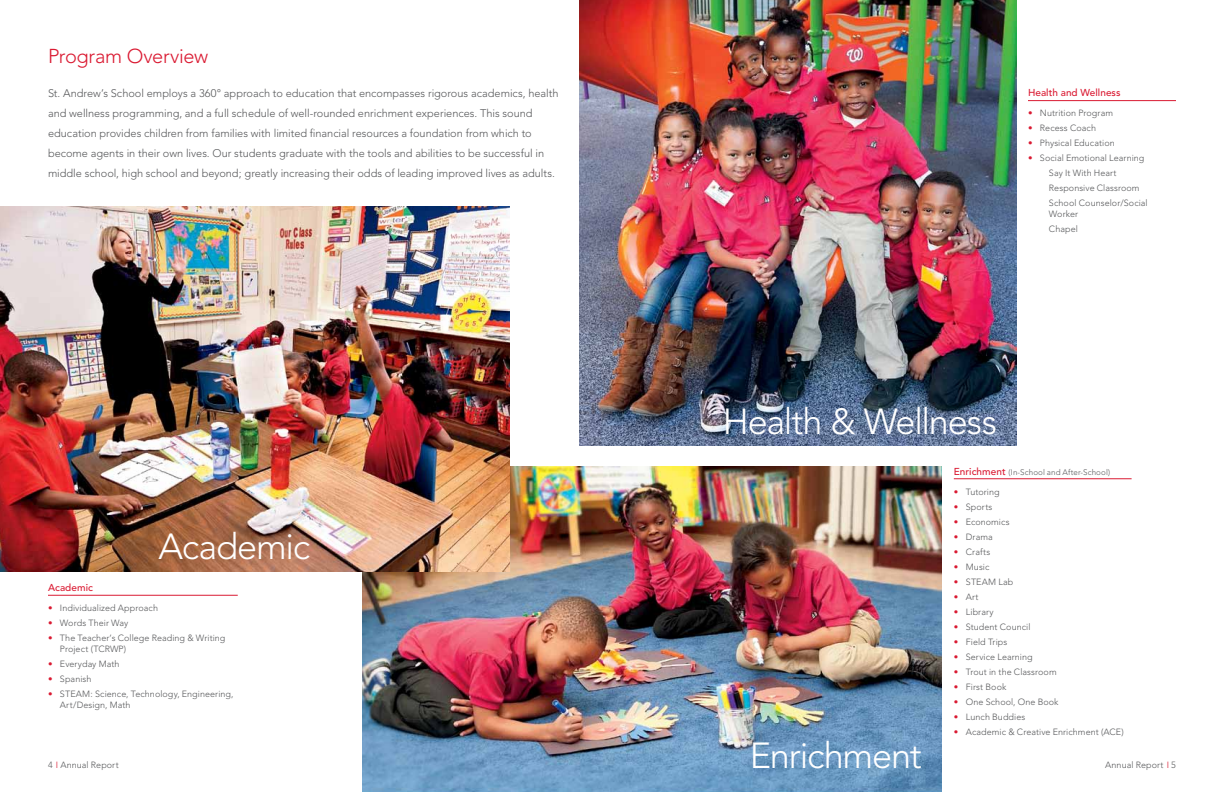
<style>
.page{position:relative;width:1224px;height:792px;background:#fff}
.page>*{position:absolute;margin:0;border:0;box-sizing:border-box;transform-origin:0 0}
.t1{font:300 36px "Avenir";letter-spacing:-.03em;color:#fff}
.t2{font:300 20px "Avenir";letter-spacing:-.015em;color:#da1a32}
.t3{font:300 11px/20px "Avenir";letter-spacing:-.005em;color:#58595b}
.t4{font:500 10px "Avenir LT Std";letter-spacing:.005em;color:#da1a32}
.t5{font:300 9px/15px "Avenir";letter-spacing:.005em;color:#58595b}
.t6{font:300 8px "Avenir";letter-spacing:.01em;color:#58595b}
.s1{color:#da1a32}
.s2{font-family:"Avenir LT Std";font-weight:500;font-size:10px;color:#da1a32}
</style>
<div class="page">
<img style="left:362px;top:467px;width:580px;height:325px">
<img style="left:580px;top:0;width:436px;height:445px">
<hr style="left:48px;top:595px;width:190px;height:1px;background:#da1a32">
<hr style="left:1028px;top:100px;width:148px;height:1px;background:#da1a32">
<hr style="left:954px;top:479px;width:178px;height:1px;background:#da1a32">
<img style="left:0;top:206px;width:509px;height:365px">
<h2 class="t2" style="left:48px;top:44px;width:162px">Program Overview</h2>
<p class="t3" style="left:48px;top:83px;width:512px">St. Andrew’s School employs a 360° approach to education that encompasses rigorous academics, health and wellness programming, and a full schedule of well-rounded enrichment experiences. This sound education provides children from families with limited financial resources a foundation from which to become agents in their own lives. Our students graduate with the tools and abilities to be successful in middle school, high school and beyond; greatly increasing their odds of leading improved lives as adults.</p>
<h1 class="t1" style="left:158px;top:525px;width:153px">Academic</h1>
<p class="t4" style="left:48px;top:582px;width:46px">Academic</p>
<p class="t5" style="left:48px;top:600px;width:112px"><span class="s1">•</span> Individualized Approach</p>
<p class="t5" style="left:48px;top:615px;width:82px"><span class="s1">•</span> Words Their Way</p>
<p class="t5" style="left:60px;top:632px;width:167px;line-height:11px;text-indent:-12px"><span class="s1">•</span> The Teacher’s College Reading &amp; Writing<br>Project (TCRWP)</p>
<p class="t5" style="left:48px;top:656px;width:73px"><span class="s1">•</span> Everyday Math</p>
<p class="t5" style="left:48px;top:671px;width:45px"><span class="s1">•</span> Spanish</p>
<p class="t5" style="left:60px;top:688px;width:175px;line-height:11px;text-indent:-12px"><span class="s1">•</span> STEAM: Science, Technology, Engineering,<br>Art/Design, Math</p>
<p class="t4" style="left:1028px;top:87px;width:94px">Health and Wellness</p>
<p class="t5" style="left:1028px;top:106px;width:87px"><span class="s1">•</span> Nutrition Program</p>
<p class="t5" style="left:1028px;top:121px;width:70px"><span class="s1">•</span> Recess Coach</p>
<p class="t5" style="left:1028px;top:136px;width:88px"><span class="s1">•</span> Physical Education</p>
<p class="t5" style="left:1049px;top:151px;width:100px;text-indent:-21px"><span class="s1">•</span> Social Emotional Learning<br>Say It With Heart<br>Responsive Classroom<br>School Counselor/Social</p>
<p class="t5" style="left:1049px;top:207px;width:31px">Worker<br>Chapel</p>
<h1 class="t1" style="left:723px;top:400px;width:276px">Health &amp; Wellness</h1>
<p class="t6" style="left:954px;top:467px;width:158px"><span class="s2">Enrichment</span> (In-School and After-School)</p>
<p class="t5" style="left:954px;top:484px;width:47px"><span class="s1">•</span> Tutoring</p>
<p class="t5" style="left:954px;top:499px;width:40px"><span class="s1">•</span> Sports</p>
<p class="t5" style="left:954px;top:514px;width:57px"><span class="s1">•</span> Economics</p>
<p class="t5" style="left:954px;top:529px;width:40px"><span class="s1">•</span> Drama</p>
<p class="t5" style="left:954px;top:544px;width:38px"><span class="s1">•</span> Crafts</p>
<p class="t5" style="left:954px;top:559px;width:37px"><span class="s1">•</span> Music</p>
<p class="t5" style="left:954px;top:574px;width:61px"><span class="s1">•</span> STEAM Lab</p>
<p class="t5" style="left:954px;top:589px;width:26px"><span class="s1">•</span> Art</p>
<p class="t5" style="left:954px;top:604px;width:41px"><span class="s1">•</span> Library</p>
<p class="t5" style="left:954px;top:619px;width:78px"><span class="s1">•</span> Student Council</p>
<p class="t5" style="left:954px;top:634px;width:55px"><span class="s1">•</span> Field Trips</p>
<p class="t5" style="left:954px;top:649px;width:80px"><span class="s1">•</span> Service Learning</p>
<p class="t5" style="left:954px;top:664px;width:104px"><span class="s1">•</span> Trout in the Classroom</p>
<p class="t5" style="left:954px;top:679px;width:54px"><span class="s1">•</span> First Book</p>
<p class="t5" style="left:954px;top:694px;width:106px"><span class="s1">•</span> One School, One Book</p>
<p class="t5" style="left:954px;top:709px;width:73px"><span class="s1">•</span> Lunch Buddies</p>
<p class="t5" style="left:954px;top:724px;width:171px"><span class="s1">•</span> Academic &amp; Creative Enrichment (ACE)</p>
<h1 class="t1" style="left:750px;top:734px;width:173px">Enrichment</h1>
<p class="t5" style="left:48px;top:757px;width:72px">4 <span class="s1">I</span> Annual Report</p>
<p class="t5" style="left:1105px;top:757px;width:72px">Annual Report <span class="s1">I</span> 5</p>
</div>
